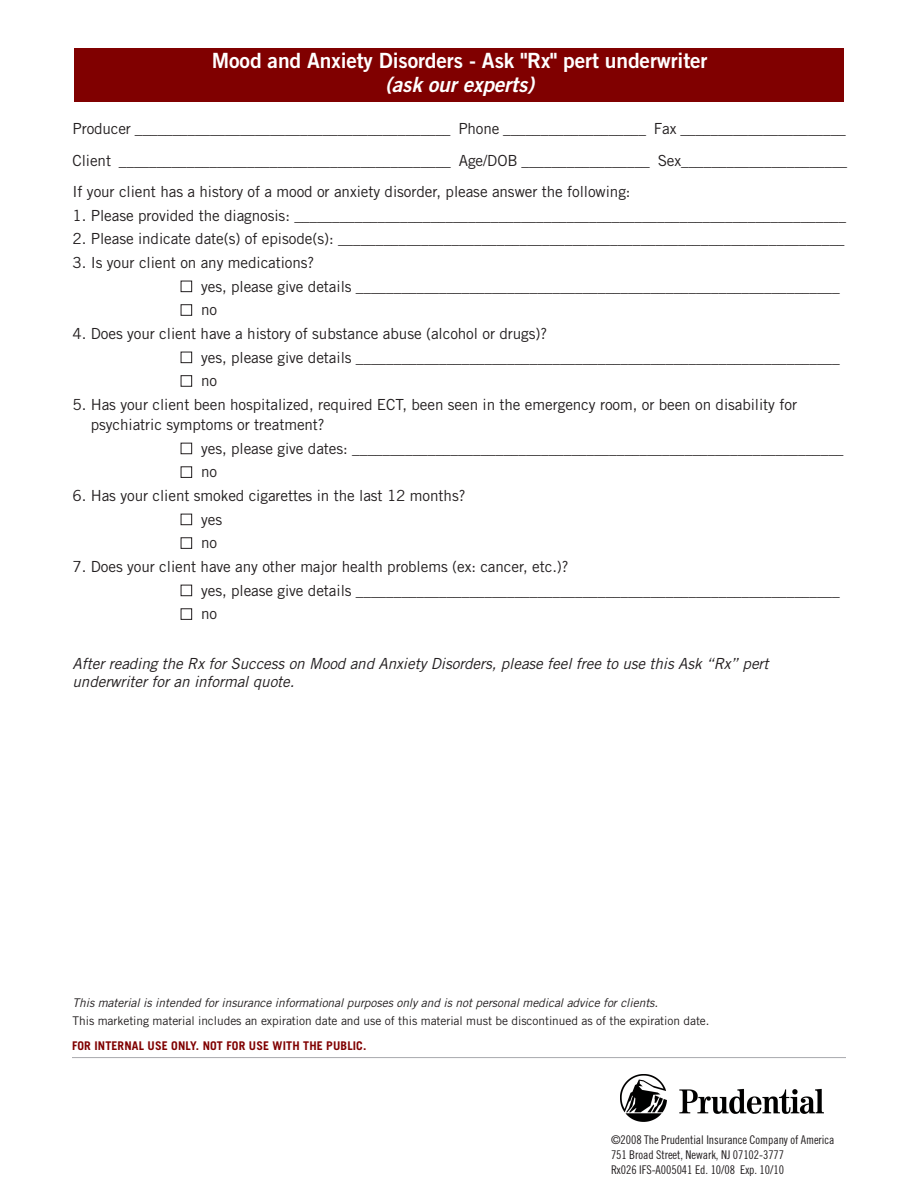
<style>
.page{position:relative;width:918px;height:1188px;background:#fff}
.page>*{position:absolute;margin:0;border:0;box-sizing:border-box;transform-origin:0 0}
.t1{font:21px "Trade Gothic Bold Two";letter-spacing:-.005em;color:#fff}
.t2{font:italic 21px "Trade Gothic Bold Two";letter-spacing:-.005em;color:#fff}
.t3{font:15.3px/31.5px "Trade Gothic";letter-spacing:-.005em;color:#231f20;text-align:justify}
.t4{font:italic 15.3px/18px "Trade Gothic";letter-spacing:-.005em;color:#231f20}
.t5{font:12px/15px "Trade Gothic Cond Eighteen";letter-spacing:-.005em;color:#231f20}
.t6{font:12px "Trade Gothic";letter-spacing:-.005em;color:#231f20}
.t7{font:italic 12px "Trade Gothic";letter-spacing:-.005em;color:#231f20}
.t8{font:700 12px "Trade Gothic";letter-spacing:.01em;color:#800000}
.s1{color:#fff}
</style>
<div class="page">
<hr style="left:72px;top:1057px;width:774px;height:1px;background:#a8a9ad">
<img style="left:620px;top:1075px;width:204px;height:47px">
<div style="left:74px;top:48px;width:770px;height:54px;background:#800000"></div>
<h1 class="t1" style="left:212px;top:53px;width:497px">Mood and Anxiety Disorders - Ask "Rx" pert underwriter</h1>
<h1 class="t2" style="left:385px;top:77px;width:151px">(ask our experts)</h1>
<p class="t3" style="left:73px;top:114px;width:776px">Producer __________________________________________ Phone ___________________ Fax ______________________ Client ____________________________________________ Age/DOB _________________ Sex______________________ If your client has a history of a mood or anxiety disorder, please answer the following:</p>
<p class="t3" style="left:73px;top:201px;width:775px">1. Please provided the diagnosis: _________________________________________________________________________</p>
<p class="t3" style="left:73px;top:225px;width:774px">2. Please indicate date(s) of episode(s): ___________________________________________________________________</p>
<p class="t3" style="left:73px;top:248px;width:243px">3. Is your client on any medications?</p>
<p class="t3" style="left:181px;top:272px;width:661px"><span class="s1">■</span> yes, please give details ________________________________________________________________</p>
<p class="t3" style="left:181px;top:296px;width:38px"><span class="s1">■</span> no</p>
<p class="t3" style="left:73px;top:319px;width:476px">4. Does your client have a history of substance abuse (alcohol or drugs)?</p>
<p class="t3" style="left:181px;top:343px;width:661px"><span class="s1">■</span> yes, please give details ________________________________________________________________</p>
<p class="t3" style="left:181px;top:366px;width:38px"><span class="s1">■</span> no</p>
<p class="t3" style="left:91px;top:396px;width:708px;line-height:20.1px;text-indent:-18px">5. Has your client been hospitalized, required ECT, been seen in the emergency room, or been on disability for psychiatric symptoms or treatment?</p>
<p class="t3" style="left:181px;top:434px;width:665px"><span class="s1">■</span> yes, please give dates: _________________________________________________________________</p>
<p class="t3" style="left:181px;top:458px;width:38px"><span class="s1">■</span> no</p>
<p class="t3" style="left:73px;top:481px;width:394px">6. Has your client smoked cigarettes in the last 12 months?</p>
<p class="t3" style="left:181px;top:505px;width:43px"><span class="s1">■</span> yes</p>
<p class="t3" style="left:181px;top:529px;width:38px"><span class="s1">■</span> no</p>
<p class="t3" style="left:73px;top:552px;width:498px">7. Does your client have any other major health problems (ex: cancer, etc.)?</p>
<p class="t3" style="left:181px;top:576px;width:661px"><span class="s1">■</span> yes, please give details ________________________________________________________________</p>
<p class="t3" style="left:181px;top:600px;width:38px"><span class="s1">■</span> no</p>
<p class="t4" style="left:73px;top:655px;width:698px">After reading the Rx for Success on Mood and Anxiety Disorders, please feel free to use this Ask “Rx” pert underwriter for an informal quote.</p>
<p class="t7" style="left:73px;top:998px;width:587px">This material is intended for insurance informational purposes only and is not personal medical advice for clients.</p>
<p class="t6" style="left:73px;top:1017px;width:638px">This marketing material includes an expiration date and use of this material must be discontinued as of the expiration date.</p>
<p class="t8" style="left:72px;top:1041px;width:296px">FOR INTERNAL USE ONLY. NOT FOR USE WITH THE PUBLIC.</p>
<p class="t5" style="left:611px;top:1133px;width:225px">©2008 The Prudential Insurance Company of America<br>751 Broad Street, Newark, NJ 07102-3777<br>Rx026 IFS-A005041 Ed. 10/08 Exp. 10/10</p>
</div>
